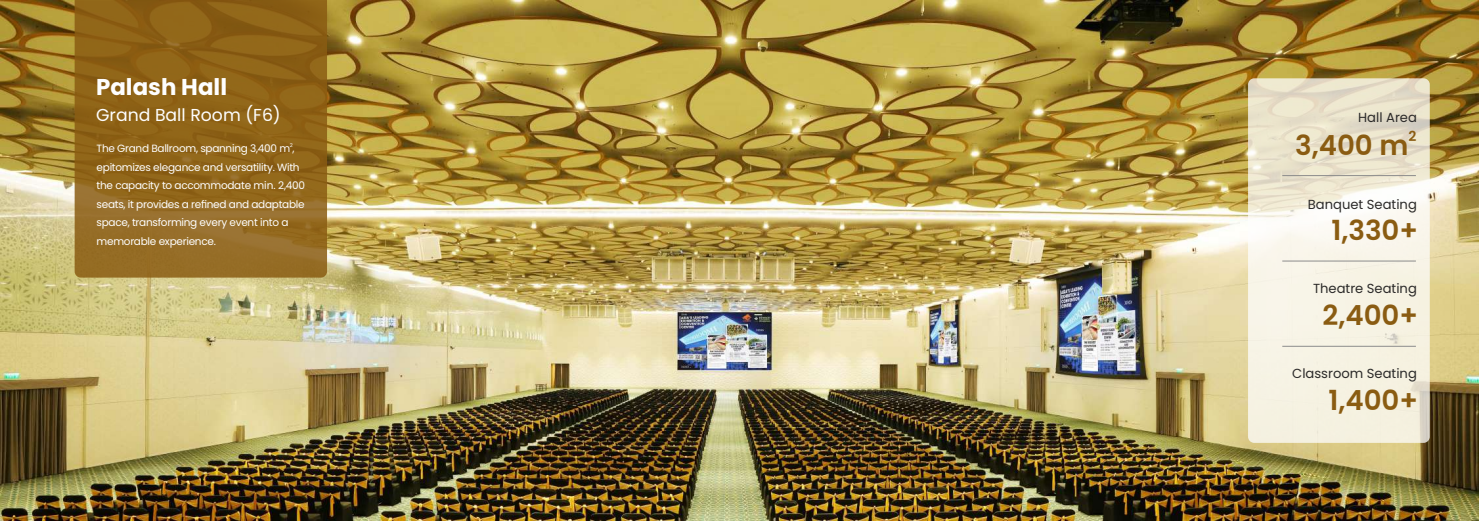
<style>
.page{position:relative;width:1479px;height:521px;background:#fff}
.page>*{position:absolute;margin:0;border:0;box-sizing:border-box;transform-origin:0 0}
.t1{font:600 27.65px "Poppins";color:#8a5c12}
.t2{font:700 22.84px "Poppins";color:#fefefe}
.t3{font:17.24px "Poppins";color:#fefefe}
.t4{font:600 13.83px "Poppins";color:#8a5c12}
.t5{font:13.12px "Poppins";color:#2b2a29}
.t6{font:10.5px/18.5px "Poppins";letter-spacing:-.025em;color:#fefefe}
.t7{font:5.25px "Poppins";color:#fefefe}
</style>
<div class="page">
<img style="left:0;top:0;width:1478px;height:521px">
<div style="left:1247px;top:78px;width:182px;height:365px;background:#fefefe;border-radius:6px;opacity:.75"></div>
<svg style="left:75px;top:0;width:252px;height:278px;background:#90661b"></svg>
<hr style="left:1282px;top:175px;width:133px;height:1px;background:#8c8c8c">
<hr style="left:1282px;top:261px;width:133px;height:1px;background:#8c8c8c">
<hr style="left:1282px;top:346px;width:133px;height:1px;background:#8c8c8c">
<h2 class="t2" style="left:96px;top:71px;width:132px">Palash Hall</h2>
<h3 class="t3" style="left:96px;top:103px;width:186px">Grand Ball Room (F6)</h3>
<p class="t7" style="left:290px;top:141px;width:5px">2</p>
<p class="t6" style="left:97px;top:139px;width:210px">The Grand Ballroom, spanning 3,400 m , epitomizes elegance and versatility. With the capacity to accommodate min. 2,400 seats, it provides a refined and adaptable space, transforming every event into a memorable experience.</p>
<p class="t5" style="left:1358px;top:109px;width:60px">Hall Area</p>
<h3 class="t4" style="left:1408px;top:127px;width:9px">2</h3>
<h1 class="t1" style="left:1295px;top:126px;width:115px">3,400 m</h1>
<p class="t5" style="left:1307px;top:195px;width:111px">Banquet Seating</p>
<h1 class="t1" style="left:1331px;top:211px;width:88px">1,330+</h1>
<p class="t5" style="left:1312px;top:279px;width:105px">Theatre Seating</p>
<h1 class="t1" style="left:1322px;top:296px;width:97px">2,400+</h1>
<p class="t5" style="left:1292px;top:364px;width:126px">Classroom Seating</p>
<h1 class="t1" style="left:1328px;top:381px;width:91px">1,400+</h1>
</div>
